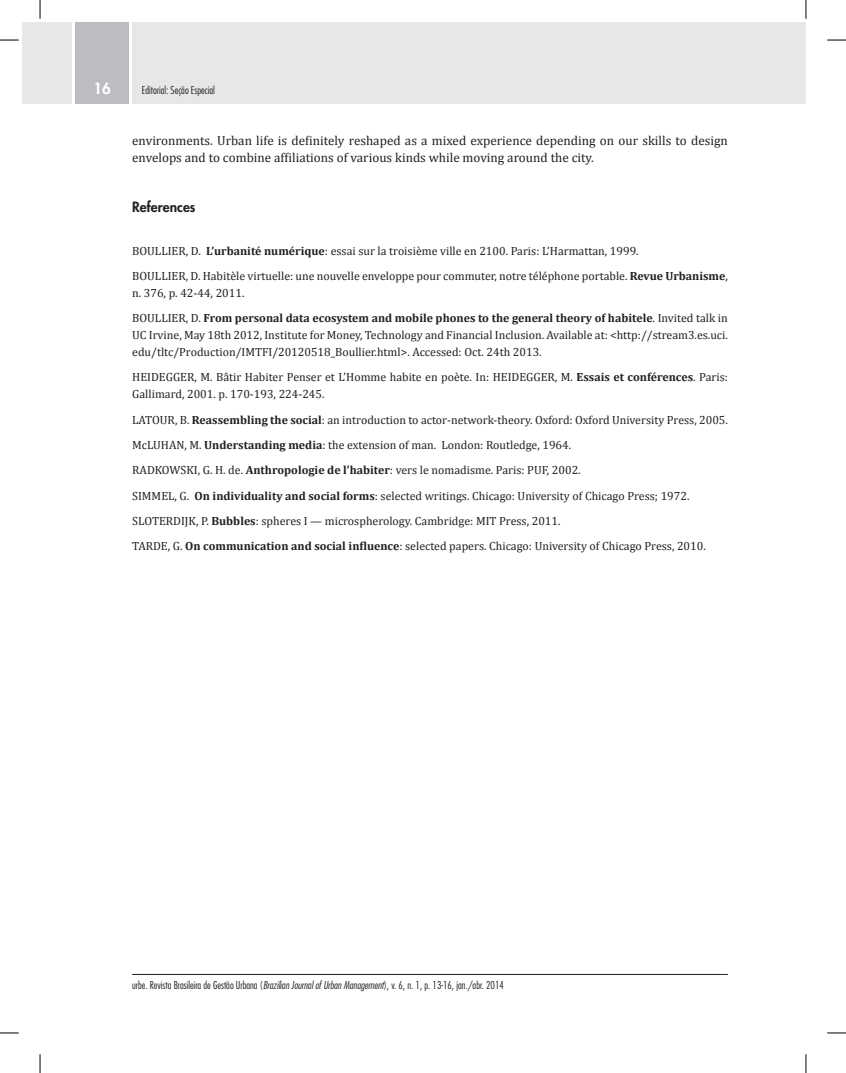
<style>
.page{position:relative;width:846px;height:1073px;background:#fff}
.page>*{position:absolute;margin:0;border:0;box-sizing:border-box;transform-origin:0 0}
.t1{font:800 15px "Futura Std";color:#fff}
.t2{font:800 13.75px "Futura Std";color:#231f20}
.t3{font:13.12px/16.9px "Cambria";color:#231f20}
.t4{font:11.88px/25.4px "Cambria";color:#231f20}
.t5{font:700 11.88px/25.4px "Cambria";color:#231f20}
.t6{font:300 condensed 10.62px "Futura Std";color:#231f20}
.s1{font-weight:700}
.s2{font-weight:400}
.s3{font-style:italic}
</style>
<div class="page">
<div style="left:132px;top:22px;width:673px;height:82px;background:#e6e7e9"></div>
<div style="left:75px;top:22px;width:54px;height:82px;background:#bcbdc0"></div>
<div style="left:22px;top:22px;width:50px;height:82px;background:#e6e7e9"></div>
<hr style="left:132px;top:973px;width:595px;height:1px;background:#231f20">
<svg style="left:0;top:39px;width:19px;height:2px"></svg>
<svg style="left:827px;top:39px;width:18px;height:2px"></svg>
<svg style="left:0;top:1032px;width:19px;height:1px"></svg>
<svg style="left:827px;top:1032px;width:18px;height:1px"></svg>
<svg style="left:39px;top:0;width:2px;height:19px"></svg>
<svg style="left:39px;top:1054px;width:2px;height:18px"></svg>
<svg style="left:805px;top:0;width:1px;height:19px"></svg>
<svg style="left:805px;top:1054px;width:1px;height:18px"></svg>
<p class="t1" style="left:93px;top:79px;width:19px">16</p>
<p class="t6" style="left:142px;top:84px;width:74px">Editorial: Seção Especial</p>
<p class="t3" style="left:132px;top:132px;width:597px">environments. Urban life is definitely reshaped as a mixed experience depending on our skills to design envelops and to combine affiliations of various kinds while moving around the city.</p>
<p class="t2" style="left:132px;top:199px;width:65px">References</p>
<p class="t4" style="left:132px;top:238px;width:597px">BOULLIER, D. <span class="s1">L’urbanité numérique</span>: essai sur la troisième ville en 2100. Paris: L’Harmattan, 1999.<br>BOULLIER, D. Habitèle virtuelle: une nouvelle enveloppe pour commuter, notre téléphone portable. <span class="s1">Revue Urbanisme</span>,</p>
<p class="t5" style="left:132px;top:280px;width:597px"><span class="s2">n. 376, p. 42-44, 2011.<br>BOULLIER, D.</span> From personal data ecosystem and mobile phones to the general theory of habitele<span class="s2">. Invited talk in</span></p>
<p class="t4" style="left:132px;top:326px;width:597px;line-height:16.9px">UC Irvine, May 18th 2012, Institute for Money, Technology and Financial Inclusion. Available at: &lt;http://stream3.es.uci. edu/tltc/Production/IMTFI/20120518_Boullier.html&gt;. Accessed: Oct. 24th 2013.</p>
<p class="t4" style="left:132px;top:369px;width:597px;line-height:16.9px">HEIDEGGER, M. Bâtir Habiter Penser et L’Homme habite en poète. In: HEIDEGGER, M. <span class="s1">Essais et conférences</span>. Paris:<br>Gallimard, 2001. p. 170-193, 224-245.</p>
<p class="t4" style="left:132px;top:406px;width:597px">LATOUR, B. <span class="s1">Reassembling the social</span>: an introduction to actor-network-theory. Oxford: Oxford University Press, 2005.<br>McLUHAN, M. <span class="s1">Understanding media</span>: the extension of man. London: Routledge, 1964.<br>RADKOWSKI, G. H. de. <span class="s1">Anthropologie de l’habiter</span>: vers le nomadisme. Paris: PUF, 2002.<br>SIMMEL, G. <span class="s1">On individuality and social forms</span>: selected writings. Chicago: University of Chicago Press; 1972.<br>SLOTERDIJK, P. <span class="s1">Bubbles</span>: spheres I — microspherology. Cambridge: MIT Press, 2011.<br>TARDE, G. <span class="s1">On communication and social influence</span>: selected papers. Chicago: University of Chicago Press, 2010.</p>
<p class="t6" style="left:132px;top:978px;width:373px">urbe. Revista Brasileira de Gestão Urbana (<span class="s3">Brazilian Journal of Urban Management</span>), v. 6, n. 1, p. 13-16, jan./abr. 2014</p>
</div>
